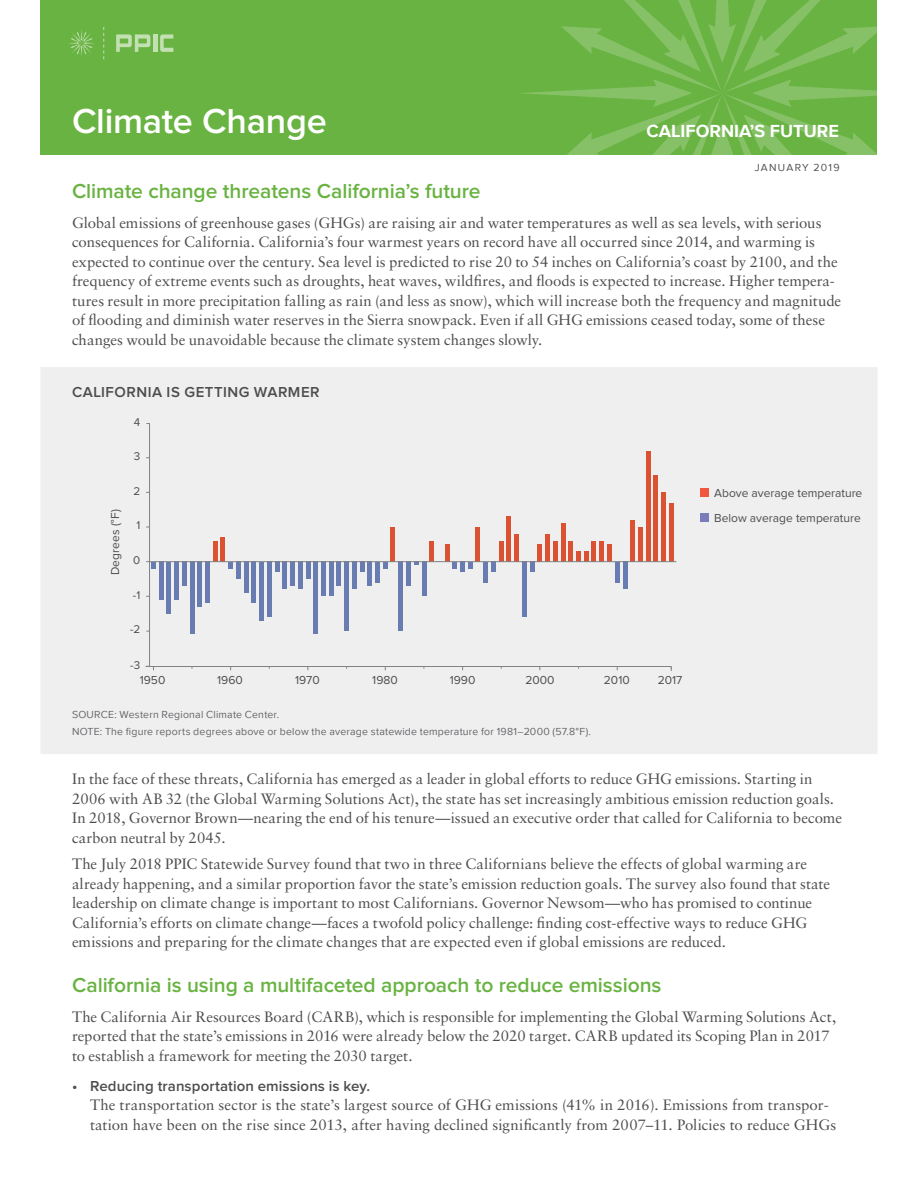
<style>
.page{position:relative;width:918px;height:1188px;background:#fff}
.page>*{position:absolute;margin:0;border:0;box-sizing:border-box;transform-origin:0 0}
.t1{font:600 36px "Proxima Nova";letter-spacing:-.005em;color:#fff}
.t2{font:600 21px "Proxima Nova";letter-spacing:-.005em;color:#69b342}
.t3{font:700 18px "Proxima Nova";color:#fff}
.t4{font:15px/19.5px "Sabon";color:#4d4d4f}
.t5{font:600 15px "Proxima Nova";letter-spacing:.01em;color:#4d4d4f}
.t6{font:600 15px "Proxima Nova";letter-spacing:.035em;color:#4d4d4f}
.t7{font:12px/24.8px "Proxima Nova";color:#4d4d4f}
.t8{font:11.7px "Proxima Nova";color:#4d4d4f}
.t9{font:10.5px/17.2px "Proxima Nova";letter-spacing:.02em;color:#636466}
.t10{font:10.5px "Proxima Nova";letter-spacing:.125em;color:#4d4d4f}
</style>
<div class="page">
<div style="left:40px;top:0;width:838px;height:155px;background:#69b342"></div>
<svg style="left:521px;top:0;width:357px;height:155px"></svg>
<svg style="left:103px;top:27px;width:1px;height:32px"></svg>
<svg style="left:68px;top:29px;width:27px;height:28px"></svg>
<svg style="left:116px;top:34px;width:34px;height:18px"></svg>
<div style="left:153px;top:34px;width:5px;height:18px;background:#c3e0b3"></div>
<svg style="left:160px;top:34px;width:13px;height:18px"></svg>
<div style="left:40px;top:367px;width:838px;height:387px;background:#efeff0"></div>
<hr style="left:149px;top:424px;width:1px;height:242px;background:#808285">
<hr style="left:150px;top:666px;width:521px;height:1px;background:#808285">
<div style="left:700px;top:488px;width:9px;height:9px;background:#f1563f"></div>
<div style="left:700px;top:513px;width:9px;height:9px;background:#7b7cbb"></div>
<hr style="left:213px;top:541px;width:4px;height:21px;background:#db5232">
<div style="left:220px;top:537px;width:5px;height:25px;background:#db5232"></div>
<hr style="left:391px;top:527px;width:4px;height:35px;background:#db5232">
<div style="left:429px;top:541px;width:5px;height:21px;background:#db5232"></div>
<hr style="left:445px;top:544px;width:4px;height:18px;background:#db5232">
<hr style="left:476px;top:527px;width:4px;height:35px;background:#db5232">
<hr style="left:499px;top:541px;width:4px;height:21px;background:#db5232">
<hr style="left:507px;top:517px;width:4px;height:45px;background:#db5232">
<div style="left:514px;top:534px;width:5px;height:28px;background:#db5232"></div>
<hr style="left:538px;top:544px;width:4px;height:18px;background:#db5232">
<div style="left:545px;top:534px;width:5px;height:28px;background:#db5232"></div>
<div style="left:553px;top:541px;width:5px;height:21px;background:#db5232"></div>
<hr style="left:561px;top:524px;width:4px;height:38px;background:#db5232">
<div style="left:568px;top:541px;width:5px;height:21px;background:#db5232"></div>
<div style="left:576px;top:551px;width:5px;height:11px;background:#db5232"></div>
<div style="left:584px;top:551px;width:5px;height:11px;background:#db5232"></div>
<hr style="left:592px;top:541px;width:4px;height:21px;background:#db5232">
<div style="left:599px;top:541px;width:5px;height:21px;background:#db5232"></div>
<div style="left:607px;top:544px;width:5px;height:18px;background:#db5232"></div>
<div style="left:630px;top:520px;width:5px;height:42px;background:#db5232"></div>
<div style="left:638px;top:527px;width:5px;height:35px;background:#db5232"></div>
<hr style="left:646px;top:451px;width:4px;height:111px;background:#db5232">
<hr style="left:654px;top:475px;width:4px;height:87px;background:#db5232">
<svg style="left:146px;top:561px;width:10px;height:8px"></svg>
<hr style="left:159px;top:562px;width:4px;height:38px;background:#687cb1">
<hr style="left:167px;top:562px;width:4px;height:52px;background:#687cb1">
<div style="left:174px;top:562px;width:5px;height:38px;background:#687cb1"></div>
<div style="left:182px;top:562px;width:5px;height:24px;background:#687cb1"></div>
<hr style="left:190px;top:562px;width:4px;height:72px;background:#687cb1">
<div style="left:197px;top:562px;width:5px;height:45px;background:#687cb1"></div>
<div style="left:205px;top:562px;width:5px;height:41px;background:#687cb1"></div>
<svg style="left:228px;top:562px;width:5px;height:7px"></svg>
<div style="left:236px;top:562px;width:5px;height:17px;background:#687cb1"></div>
<hr style="left:244px;top:562px;width:4px;height:31px;background:#687cb1">
<hr style="left:252px;top:562px;width:4px;height:41px;background:#687cb1">
<div style="left:259px;top:562px;width:5px;height:58px;background:#687cb1"></div>
<div style="left:267px;top:562px;width:5px;height:55px;background:#687cb1"></div>
<hr style="left:275px;top:562px;width:4px;height:10px;background:#687cb1">
<hr style="left:283px;top:562px;width:4px;height:27px;background:#687cb1">
<div style="left:290px;top:562px;width:5px;height:24px;background:#687cb1"></div>
<div style="left:298px;top:562px;width:5px;height:27px;background:#687cb1"></div>
<hr style="left:306px;top:562px;width:4px;height:17px;background:#687cb1">
<div style="left:313px;top:562px;width:5px;height:72px;background:#687cb1"></div>
<div style="left:321px;top:562px;width:5px;height:34px;background:#687cb1"></div>
<div style="left:329px;top:562px;width:5px;height:34px;background:#687cb1"></div>
<hr style="left:337px;top:562px;width:4px;height:24px;background:#687cb1">
<div style="left:344px;top:562px;width:5px;height:69px;background:#687cb1"></div>
<div style="left:352px;top:562px;width:5px;height:27px;background:#687cb1"></div>
<hr style="left:360px;top:562px;width:4px;height:10px;background:#687cb1">
<hr style="left:368px;top:562px;width:4px;height:24px;background:#687cb1">
<div style="left:375px;top:562px;width:5px;height:20px;background:#687cb1"></div>
<svg style="left:383px;top:562px;width:5px;height:7px"></svg>
<div style="left:398px;top:562px;width:5px;height:69px;background:#687cb1"></div>
<div style="left:406px;top:562px;width:5px;height:24px;background:#687cb1"></div>
<svg style="left:414px;top:562px;width:5px;height:3px"></svg>
<hr style="left:422px;top:562px;width:4px;height:34px;background:#687cb1">
<svg style="left:453px;top:562px;width:4px;height:7px"></svg>
<div style="left:460px;top:562px;width:5px;height:10px;background:#687cb1"></div>
<svg style="left:468px;top:562px;width:5px;height:7px"></svg>
<hr style="left:484px;top:562px;width:4px;height:20px;background:#687cb1">
<div style="left:491px;top:562px;width:5px;height:10px;background:#687cb1"></div>
<div style="left:522px;top:562px;width:5px;height:55px;background:#687cb1"></div>
<div style="left:530px;top:562px;width:5px;height:10px;background:#687cb1"></div>
<div style="left:615px;top:562px;width:5px;height:20px;background:#687cb1"></div>
<hr style="left:623px;top:562px;width:4px;height:27px;background:#687cb1">
<div style="left:661px;top:492px;width:5px;height:70px;background:#db5232"></div>
<div style="left:669px;top:503px;width:5px;height:59px;background:#db5232"></div>
<hr style="left:149px;top:561px;width:527px;height:1px;background:#808285">
<h1 class="t1" style="left:72px;top:105px;width:256px">Climate Change</h1>
<p class="t3" style="left:647px;top:117px;width:194px">CALIFORNIA’S FUTURE</p>
<p class="t10" style="left:755px;top:159px;width:86px">JANUARY 2019</p>
<h2 class="t2" style="left:72px;top:181px;width:410px">Climate change threatens California’s future</h2>
<p class="t4" style="left:72px;top:212px;width:771px">Global emissions of greenhouse gases (GHGs) are raising air and water temperatures as well as sea levels, with serious consequences for California. California’s four warmest years on record have all occurred since 2014, and warming is expected to continue over the century. Sea level is predicted to rise 20 to 54 inches on California’s coast by 2100, and the frequency of extreme events such as droughts, heat waves, wildfires, and floods is expected to increase. Higher tempera&shy;tures result in more precipitation falling as rain (and less as snow), which will increase both the frequency and magnitude of flooding and diminish water reserves in the Sierra snowpack. Even if all GHG emissions ceased today, some of these changes would be unavoidable because the climate system changes slowly.</p>
<p class="t6" style="left:72px;top:385px;width:249px">CALIFORNIA IS GETTING WARMER</p>
<p class="t8" style="left:134px;top:417px;width:8px">4</p>
<p class="t8" style="left:134px;top:451px;width:8px">3</p>
<p class="t7" style="left:103px;top:575px;width:68px;rotate:-90deg">Degrees (°F)</p>
<p class="t8" style="left:133px;top:486px;width:8px">2</p>
<p class="t8" style="left:136px;top:520px;width:5px">1</p>
<p class="t8" style="left:133px;top:555px;width:9px">0</p>
<p class="t8" style="left:133px;top:590px;width:9px">-1</p>
<p class="t8" style="left:130px;top:624px;width:12px">-2</p>
<p class="t8" style="left:130px;top:660px;width:12px">-3</p>
<p class="t7" style="left:140px;top:668px;width:27px">1950</p>
<p class="t7" style="left:217px;top:668px;width:27px">1960</p>
<p class="t7" style="left:295px;top:668px;width:26px">1970</p>
<p class="t7" style="left:372px;top:668px;width:27px">1980</p>
<p class="t7" style="left:450px;top:668px;width:27px">1990</p>
<p class="t7" style="left:525px;top:668px;width:31px">2000</p>
<p class="t7" style="left:604px;top:668px;width:27px">2010</p>
<p class="t7" style="left:658px;top:668px;width:26px">2017</p>
<p class="t7" style="left:714px;top:481px;width:150px">Above average temperature<br>Below average temperature</p>
<p class="t9" style="left:72px;top:705px;width:520px">SOURCE: Western Regional Climate Center.<br>NOTE: The figure reports degrees above or below the average statewide temperature for 1981–2000 (57.8°F).</p>
<p class="t4" style="left:72px;top:769px;width:772px">In the face of these threats, California has emerged as a leader in global efforts to reduce GHG emissions. Starting in 2006 with AB 32 (the Global Warming Solutions Act), the state has set increasingly ambitious emission reduction goals.<br>In 2018, Governor Brown—nearing the end of his tenure—issued an executive order that called for California to become carbon neutral by 2045.</p>
<p class="t4" style="left:72px;top:854px;width:760px">The July 2018 PPIC Statewide Survey found that two in three Californians believe the effects of global warming are already happening, and a similar proportion favor the state’s emission reduction goals. The survey also found that state leadership on climate change is important to most Californians. Governor Newsom—who has promised to continue California’s efforts on climate change—faces a twofold policy challenge: finding cost-effective ways to reduce GHG emissions and preparing for the climate changes that are expected even if global emissions are reduced.</p>
<h2 class="t2" style="left:72px;top:976px;width:591px">California is using a multifaceted approach to reduce emissions</h2>
<p class="t4" style="left:72px;top:1007px;width:766px">The California Air Resources Board (CARB), which is responsible for implementing the Global Warming Solutions Act, reported that the state’s emissions in 2016 were already below the 2020 target. CARB updated its Scoping Plan in 2017 to establish a framework for meeting the 2030 target.</p>
<p class="t5" style="left:72px;top:1079px;width:300px">• Reducing transportation emissions is key.</p>
<p class="t4" style="left:90px;top:1095px;width:748px">The transportation sector is the state’s largest source of GHG emissions (41% in 2016). Emissions from transpor&shy;tation have been on the rise since 2013, after having declined significantly from 2007–11. Policies to reduce GHGs</p>
</div>
